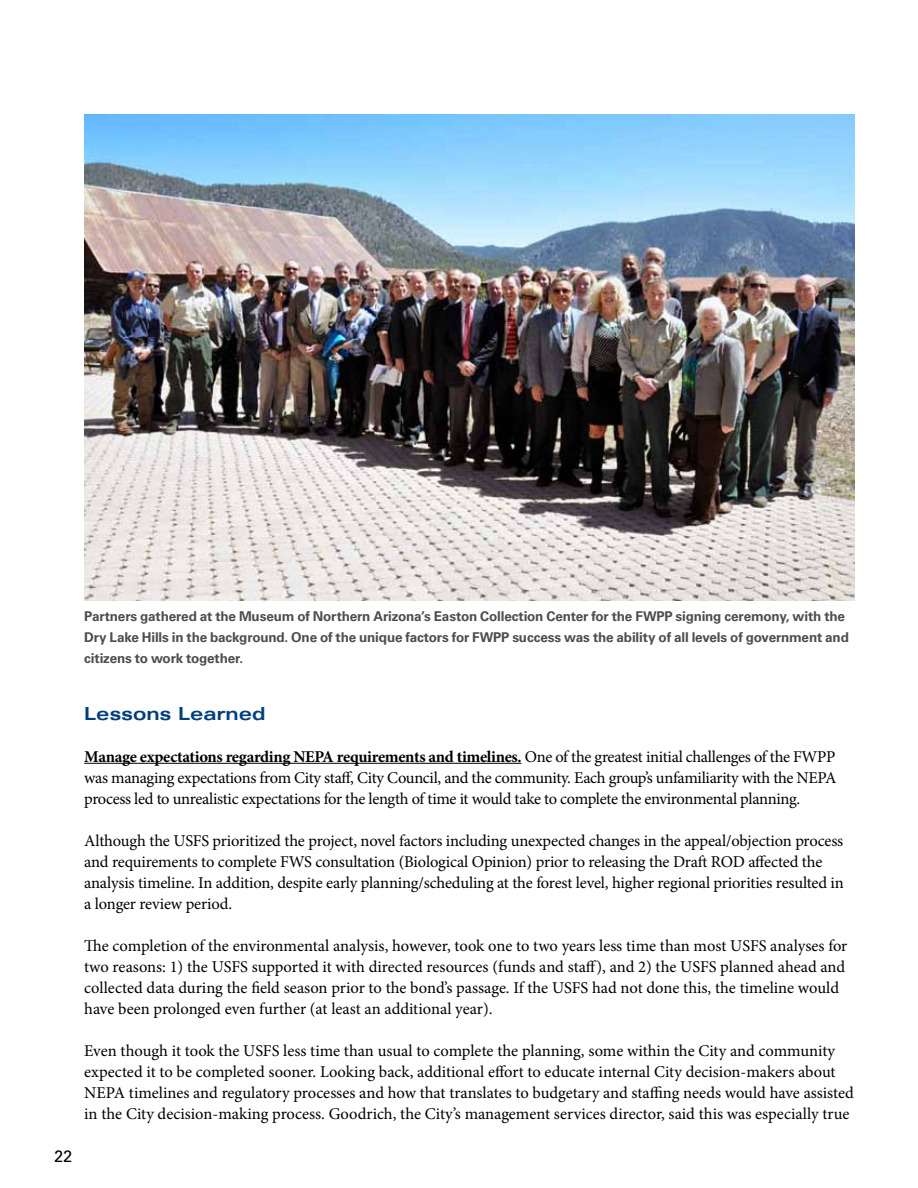
<style>
.page{position:relative;width:918px;height:1188px;background:#fff}
.page>*{position:absolute;margin:0;border:0;box-sizing:border-box;transform-origin:0 0}
.t1{font:700 expanded 18px "Univers";letter-spacing:-.005em;color:#003e7e}
.Annotation_text{font:16.5px/21px "Minion Pro";letter-spacing:-.005em;color:#000}
.t2{font:16.5px "Univers";color:#000}
.t3{font:700 13.5px/21px "Univers";letter-spacing:-.015em;color:#4d4d4f}
.s1{font-weight:700}
</style>
<div class="page">
<hr style="left:84px;top:763px;width:437px;height:1px;background:#000">
<img style="left:84px;top:114px;width:770px;height:487px">
<p class="t3" style="left:84px;top:606px;width:766px">Partners gathered at the Museum of Northern Arizona’s Easton Collection Center for the FWPP signing ceremony, with the<br>Dry Lake Hills in the background. One of the unique factors for FWPP success was the ability of all levels of government and citizens to work together.</p>
<p class="t2" style="left:54px;top:1146px;width:20px">22</p>
<p class="t1" style="left:84px;top:703px;width:183px">Lessons Learned</p>
<p class="Annotation_text" style="left:84px;top:746px;width:754px;text-align:justify"><span class="s1">Manage expectations regarding NEPA requirements and timelines.</span> One of the greatest initial challenges of the FWPP was managing expectations from City staff, City Council, and the community. Each group’s unfamiliarity with the NEPA process led to unrealistic expectations for the length of time it would take to complete the environmental planning.</p>
<p class="Annotation_text" style="left:84px;top:830px;width:761px">Although the USFS prioritized the project, novel factors including unexpected changes in the appeal/objection process and requirements to complete FWS consultation (Biological Opinion) prior to releasing the Draft ROD affected the analysis timeline. In addition, despite early planning/scheduling at the forest level, higher regional priorities resulted in a longer review period.</p>
<p class="Annotation_text" style="left:84px;top:935px;width:765px">The completion of the environmental analysis, however, took one to two years less time than most USFS analyses for two reasons: 1) the USFS supported it with directed resources (funds and staff), and 2) the USFS planned ahead and collected data during the field season prior to the bond’s passage. If the USFS had not done this, the timeline would have been prolonged even further (at least an additional year).</p>
<p class="Annotation_text" style="left:84px;top:1040px;width:771px">Even though it took the USFS less time than usual to complete the planning, some within the City and community expected it to be completed sooner. Looking back, additional effort to educate internal City decision-makers about NEPA timelines and regulatory processes and how that translates to budgetary and staffing needs would have assisted in the City decision-making process. Goodrich, the City’s management services director, said this was especially true</p>
</div>
